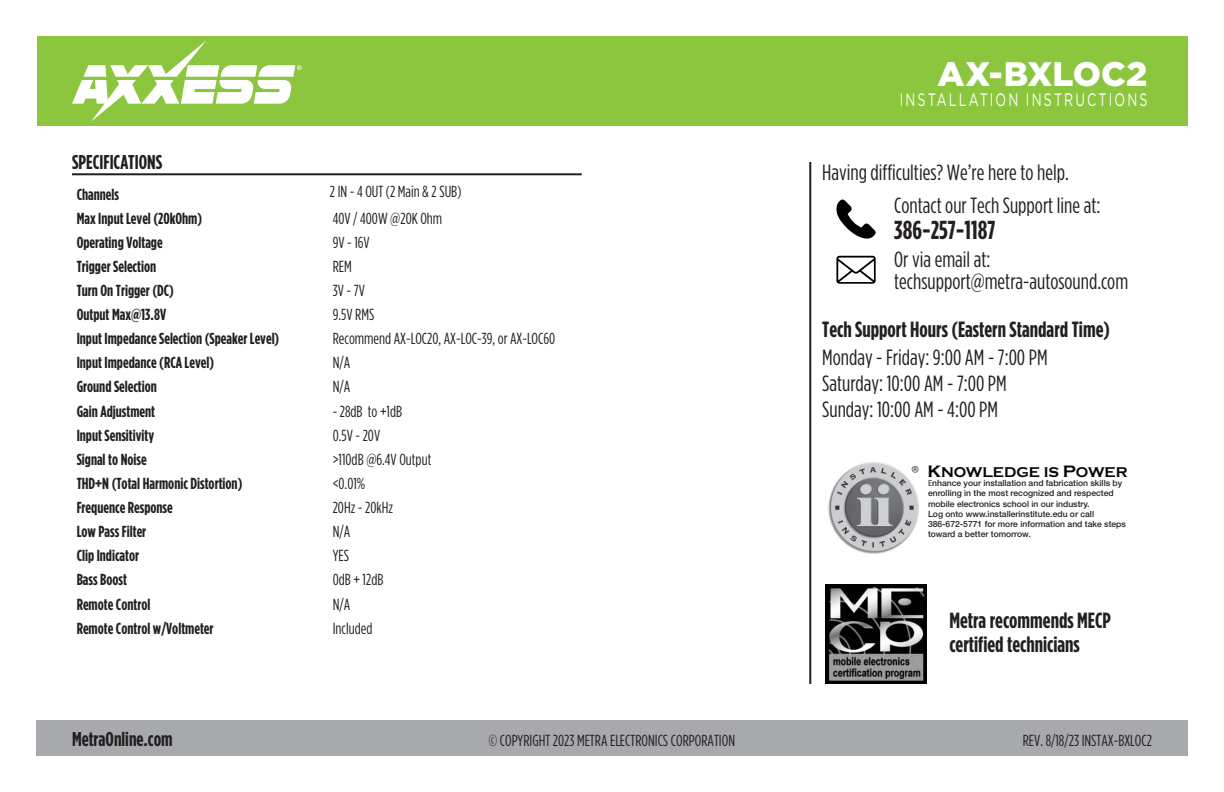
<style>
.page{position:relative;width:1224px;height:792px;background:#fff}
.page>*{position:absolute;margin:0;border:0;box-sizing:border-box;transform-origin:0 0}
.t1{font:900 34px "Gotham";color:#fff}
.t2{font:700 26px "Gotham Condensed";color:#231f20}
.t3{font:22px/26px "Gotham Condensed";color:#231f20}
.t4{font:700 22px/24px "Gotham Condensed";color:#231f20}
.t5{font:700 20px "Gotham Condensed";color:#231f20}
.t6{font:18px "Gotham";letter-spacing:.165em;color:#fff;scale:.7 1}
.t7{font:700 16px "Gotham Condensed";color:#231f20}
.t8{font:16px "Gotham Condensed";color:#231f20}
.t9{font:700 14.6px "Copperplate Gothic";color:#050504}
.t10{font:14.6px "Myriad";color:#231f20}
.t11{font:500 8.6px/10.2px "Helvetica Neue";color:#231f20}
.s1{font-size:17.2px}
.s2{font-family:"Myriad";font-weight:400}
</style>
<div class="page">
<div style="left:36px;top:720px;width:1152px;height:36px;background:#a8a9ad"></div>
<hr style="left:809px;top:162px;width:2px;height:522px;background:#231f20">
<div style="left:37px;top:36px;width:1150px;height:90px;background:#8bc63e"></div>
<img style="left:828px;top:462px;width:91px;height:92px">
<img style="left:826px;top:584px;width:100px;height:100px">
<svg style="left:836px;top:200px;width:40px;height:39px"></svg>
<svg style="left:836px;top:256px;width:40px;height:28px"></svg>
<hr style="left:72px;top:173px;width:510px;height:2px;background:#231f20">
<svg style="left:72px;top:40px;width:230px;height:82px"></svg>
<p class="t5" style="left:72px;top:150px;width:92px">SPECIFICATIONS</p>
<p class="t7" style="left:77px;top:185px;width:44px">Channels</p>
<p class="t8" style="left:330px;top:182px;width:133px">2 IN - 4 OUT (2 Main &amp; 2 SUB)</p>
<p class="t7" style="left:77px;top:209px;width:127px">Max Input Level (20kOhm)</p>
<p class="t8" style="left:333px;top:209px;width:111px">40V / 400W @20K Ohm</p>
<p class="t7" style="left:77px;top:233px;width:88px">Operating Voltage</p>
<p class="t8" style="left:333px;top:234px;width:39px">9V - 16V</p>
<p class="t7" style="left:77px;top:257px;width:81px">Trigger Selection</p>
<p class="t8" style="left:333px;top:258px;width:21px">REM</p>
<p class="t7" style="left:77px;top:281px;width:99px">Turn On Trigger (DC)</p>
<p class="t8" style="left:333px;top:282px;width:34px">3V - 7V</p>
<p class="t7" style="left:77px;top:306px;width:91px">Output Max@13.8V</p>
<p class="t8" style="left:333px;top:306px;width:43px">9.5V RMS</p>
<p class="t7" style="left:77px;top:330px;width:204px">Input Impedance Selection (Speaker Level)</p>
<p class="t8" style="left:333px;top:330px;width:224px">Recommend AX-LOC20, AX-LOC-39, or AX-LOC60</p>
<p class="t7" style="left:77px;top:354px;width:139px">Input Impedance (RCA Level)</p>
<p class="t8" style="left:333px;top:354px;width:19px">N/A</p>
<p class="t7" style="left:77px;top:378px;width:82px">Ground Selection</p>
<p class="t8" style="left:333px;top:378px;width:19px">N/A</p>
<p class="t7" style="left:77px;top:402px;width:80px">Gain Adjustment</p>
<p class="t8" style="left:333px;top:402px;width:71px">- 28dB to +1dB</p>
<p class="t7" style="left:77px;top:426px;width:79px">Input Sensitivity</p>
<p class="t8" style="left:333px;top:427px;width:49px">0.5V - 20V</p>
<p class="t7" style="left:77px;top:450px;width:72px">Signal to Noise</p>
<p class="t8" style="left:333px;top:451px;width:100px">&gt;110dB @6.4V Output</p>
<p class="t7" style="left:77px;top:474px;width:167px">THD+N (Total Harmonic Distortion)</p>
<p class="t8" style="left:333px;top:475px;width:34px">&lt;0.01%</p>
<p class="t7" style="left:77px;top:498px;width:98px">Frequence Response</p>
<p class="t8" style="left:333px;top:499px;width:62px">20Hz - 20kHz</p>
<p class="t7" style="left:77px;top:523px;width:71px">Low Pass Filter</p>
<p class="t8" style="left:333px;top:523px;width:19px">N/A</p>
<p class="t7" style="left:77px;top:547px;width:64px">Clip Indicator</p>
<p class="t8" style="left:333px;top:547px;width:18px">YES</p>
<p class="t7" style="left:77px;top:571px;width:52px">Bass Boost</p>
<p class="t8" style="left:333px;top:571px;width:52px">0dB + 12dB</p>
<p class="t7" style="left:77px;top:595px;width:75px">Remote Control</p>
<p class="t8" style="left:333px;top:595px;width:19px">N/A</p>
<p class="t7" style="left:77px;top:619px;width:138px">Remote Control w/Voltmeter</p>
<p class="t8" style="left:333px;top:620px;width:41px">Included</p>
<h1 class="t1" style="left:938px;top:55px;width:211px">AX-BXLOC2</h1>
<p class="t6" style="left:900px;top:90px;width:356px">INSTALLATION INSTRUCTIONS</p>
<h3 class="t3" style="left:894px;top:155px;width:208px;line-height:33px;text-indent:-72px">Having difficulties? We’re here to help.<br>Contact our Tech Support line at:</h3>
<h2 class="t2" style="left:894px;top:215px;width:103px">386-257-1187</h2>
<h3 class="t3" style="left:894px;top:248px;width:236px;line-height:22px">Or via email at: techsupport@metra-autosound.com</h3>
<h3 class="t4" style="left:822px;top:316px;width:289px">Tech Support Hours (Eastern Standard Time)</h3>
<h3 class="t3" style="left:822px;top:344px;width:227px">Monday - Friday: 9:00 AM - 7:00 PM<br>Saturday: 10:00 AM - 7:00 PM<br>Sunday: 10:00 AM - 4:00 PM</h3>
<p class="t10" style="left:912px;top:464px;width:9px">®</p>
<p class="t9" style="left:927px;top:464px;width:202px"><span class="s1">K</span>NOWLEDGE IS <span class="s1">P</span>OWER</p>
<p class="t11" style="left:928px;top:477px;width:199px"><span class="s2">E</span>nhance your installation and fabrication skills by enrolling in the most recognized and respected mobile electronics school in our industry.<br>Log onto www.installerinstitute.edu or call 386-672-5771 for more information and take steps toward a better tomorrow.</p>
<h3 class="t4" style="left:949px;top:608px;width:163px">Metra recommends MECP certified technicians</h3>
<p class="t5" style="left:72px;top:728px;width:102px">MetraOnline.com</p>
<p class="t8" style="left:489px;top:732px;width:248px">© COPYRIGHT 2023 METRA ELECTRONICS CORPORATION</p>
<p class="t8" style="left:1023px;top:732px;width:131px">REV. 8/18/23 INSTAX-BXLOC2</p>
</div>
